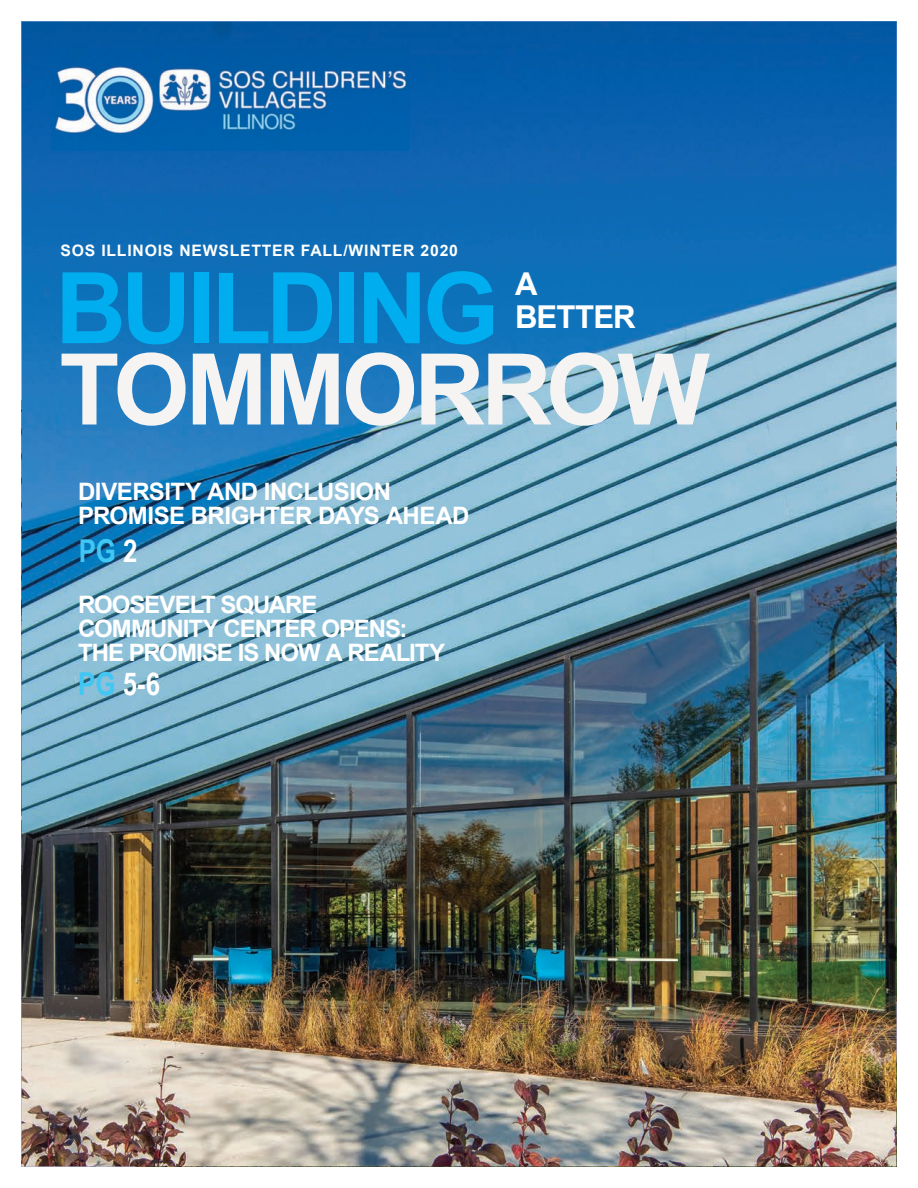
<style>
.page{position:relative;width:918px;height:1188px;background:#fff}
.page>*{position:absolute;margin:0;border:0;box-sizing:border-box;transform-origin:0 0}
.t1{font:700 99px "Arial";color:#f5f4f3}
.t2{font:700 99px "Arial";letter-spacing:-.04em;color:#00aeef}
.t3{font:700 31.5px/33px "Arial";letter-spacing:-.03em;color:#fff}
.t4{font:700 31.5px "Arial Narrow";color:#fff}
.t5{font:700 31.5px "Arial Narrow";color:#40c7f4}
.t6{font:700 24px/24px "Arial";letter-spacing:-.035em;color:#fff}
.t7{font:700 15.75px "Arial";letter-spacing:.05em;color:#fff}
.s1{color:#fff}
.s2{color:#40c7f4}
</style>
<div class="page">
<img style="left:22px;top:22px;width:874px;height:1144px">
<img style="left:51px;top:48px;width:359px;height:103px">
<p class="t7" style="left:61px;top:240px;width:399px">SOS ILLINOIS NEWSLETTER FALL/WINTER 2020</p>
<h1 class="t2" style="left:55px;top:243px;width:439px">BUILDING</h1>
<h2 class="t3" style="left:515px;top:268px;width:122px">A<br>BETTER</h2>
<h1 class="t1" style="left:59px;top:325px;width:652px">TOMMORROW</h1>
<p class="t6" style="left:78px;top:480px;width:392px">DIVERSITY AND INCLUSION<br>PROMISE BRIGHTER DAYS AHEAD</p>
<h2 class="t5" style="left:79px;top:527px;width:60px">PG <span class="s1">2</span></h2>
<p class="t6" style="left:78px;top:593px;width:369px">ROOSEVELT SQUARE<br>COMMUNITY CENTER OPENS:<br>THE PROMISE IS NOW A REALITY</p>
<h2 class="t4" style="left:78px;top:661px;width:83px"><span class="s2">PG</span> 5-6</h2>
</div>
